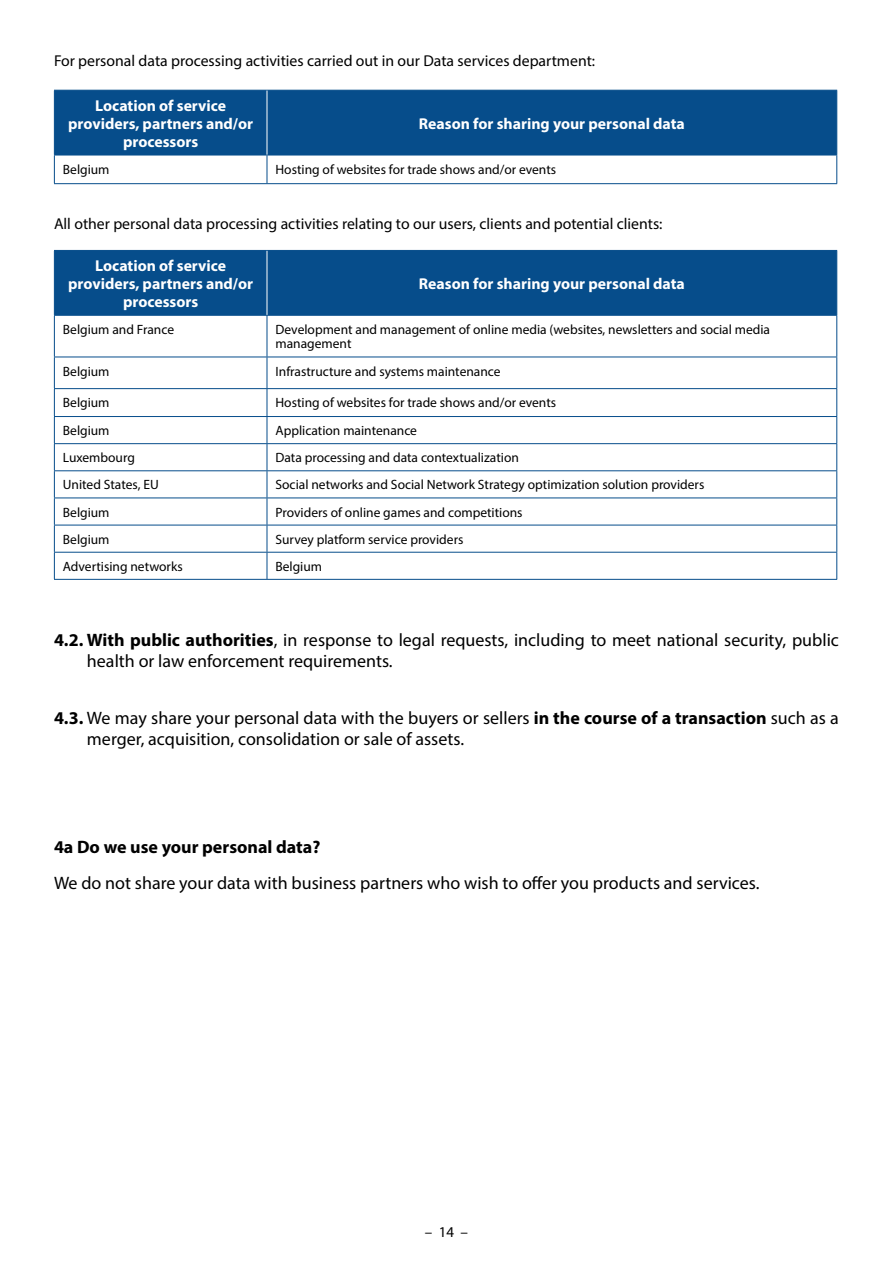
<style>
.page{position:relative;width:893px;height:1263px;background:#fff}
.page>*{position:absolute;margin:0;border:0;box-sizing:border-box;transform-origin:0 0}
.t1{font:18px/21px "Myriad Pro";color:#000}
.t2{font:700 18px "Myriad Pro";color:#000}
.t3{font:700 15.75px/18px "Myriad Pro";color:#fff;text-align:center}
.t4{font:15.75px "Myriad Pro";color:#000}
.t5{font:15px "Myriad Pro";color:#000}
.t6{font:13.5px/14.5px "Myriad Pro";color:#000}
.s1{font-weight:700}
</style>
<div class="page">
<div style="left:55px;top:91px;width:781px;height:64px;background:#064d8b"></div>
<hr style="left:54px;top:90px;width:213px;height:1px;background:#064d8b">
<hr style="left:54px;top:91px;width:1px;height:64px;background:#064d8b">
<hr style="left:267px;top:90px;width:570px;height:1px;background:#064d8b">
<hr style="left:836px;top:91px;width:1px;height:64px;background:#064d8b">
<svg style="left:54px;top:155px;width:783px;height:28px"></svg>
<hr style="left:54px;top:183px;width:213px;height:1px;background:#064d8b">
<hr style="left:267px;top:183px;width:570px;height:1px;background:#064d8b">
<hr style="left:267px;top:91px;width:1px;height:64px;background:#fff">
<div style="left:55px;top:251px;width:781px;height:64px;background:#064d8b"></div>
<svg style="left:55px;top:389px;width:781px;height:190px"></svg>
<hr style="left:54px;top:250px;width:213px;height:1px;background:#064d8b">
<hr style="left:54px;top:251px;width:1px;height:64px;background:#064d8b">
<hr style="left:267px;top:250px;width:570px;height:1px;background:#064d8b">
<hr style="left:836px;top:251px;width:1px;height:64px;background:#064d8b">
<hr style="left:54px;top:315px;width:213px;height:1px;background:#064d8b">
<hr style="left:54px;top:316px;width:1px;height:41px;background:#064d8b">
<hr style="left:267px;top:315px;width:570px;height:1px;background:#064d8b">
<hr style="left:267px;top:316px;width:1px;height:41px;background:#064d8b">
<hr style="left:836px;top:316px;width:1px;height:41px;background:#064d8b">
<hr style="left:54px;top:357px;width:213px;height:1px;background:#064d8b">
<hr style="left:54px;top:357px;width:1px;height:31px;background:#064d8b">
<hr style="left:267px;top:357px;width:570px;height:1px;background:#064d8b">
<hr style="left:267px;top:357px;width:1px;height:31px;background:#064d8b">
<hr style="left:836px;top:357px;width:1px;height:31px;background:#064d8b">
<hr style="left:54px;top:388px;width:213px;height:1px;background:#064d8b">
<hr style="left:267px;top:388px;width:570px;height:1px;background:#064d8b">
<hr style="left:54px;top:416px;width:213px;height:1px;background:#064d8b">
<hr style="left:267px;top:416px;width:570px;height:1px;background:#064d8b">
<hr style="left:54px;top:443px;width:213px;height:1px;background:#064d8b">
<hr style="left:267px;top:443px;width:570px;height:1px;background:#064d8b">
<hr style="left:54px;top:470px;width:213px;height:1px;background:#064d8b">
<hr style="left:267px;top:470px;width:570px;height:1px;background:#064d8b">
<hr style="left:54px;top:498px;width:213px;height:1px;background:#064d8b">
<hr style="left:267px;top:498px;width:570px;height:1px;background:#064d8b">
<hr style="left:54px;top:525px;width:213px;height:1px;background:#064d8b">
<hr style="left:267px;top:525px;width:570px;height:1px;background:#064d8b">
<hr style="left:54px;top:552px;width:213px;height:1px;background:#064d8b">
<svg style="left:54px;top:389px;width:1px;height:190px"></svg>
<hr style="left:267px;top:552px;width:570px;height:1px;background:#064d8b">
<svg style="left:267px;top:389px;width:1px;height:190px"></svg>
<svg style="left:836px;top:389px;width:1px;height:190px"></svg>
<hr style="left:54px;top:579px;width:213px;height:1px;background:#064d8b">
<hr style="left:267px;top:579px;width:570px;height:1px;background:#064d8b">
<hr style="left:267px;top:251px;width:1px;height:64px;background:#fff">
<p class="t4" style="left:54px;top:51px;width:543px">For personal data processing activities carried out in our Data services department:</p>
<p class="t3" style="left:68px;top:96px;width:187px">Location of service providers, partners and/or processors</p>
<p class="t3" style="left:419px;top:114px;width:267px">Reason for sharing your personal data</p>
<p class="t6" style="left:63px;top:162px;width:48px">Belgium</p>
<p class="t6" style="left:275px;top:162px;width:282px">Hosting of websites for trade shows and/or events</p>
<p class="t4" style="left:54px;top:214px;width:610px">All other personal data processing activities relating to our users, clients and potential clients:</p>
<p class="t3" style="left:68px;top:256px;width:187px">Location of service providers, partners and/or processors</p>
<p class="t3" style="left:419px;top:274px;width:267px">Reason for sharing your personal data</p>
<p class="t6" style="left:63px;top:322px;width:113px">Belgium and France</p>
<p class="t6" style="left:275px;top:322px;width:496px">Development and management of online media (websites, newsletters and social media management</p>
<p class="t6" style="left:63px;top:364px;width:48px">Belgium</p>
<p class="t6" style="left:275px;top:364px;width:227px">Infrastructure and systems maintenance</p>
<p class="t6" style="left:63px;top:395px;width:48px">Belgium</p>
<p class="t6" style="left:275px;top:395px;width:282px">Hosting of websites for trade shows and/or events</p>
<p class="t6" style="left:63px;top:423px;width:48px">Belgium</p>
<p class="t6" style="left:275px;top:423px;width:143px">Application maintenance</p>
<p class="t6" style="left:63px;top:450px;width:74px">Luxembourg</p>
<p class="t6" style="left:275px;top:450px;width:245px">Data processing and data contextualization</p>
<p class="t6" style="left:63px;top:477px;width:97px">United States, EU</p>
<p class="t6" style="left:275px;top:477px;width:430px">Social networks and Social Network Strategy optimization solution providers</p>
<p class="t6" style="left:63px;top:504px;width:48px">Belgium</p>
<p class="t6" style="left:275px;top:504px;width:249px">Providers of online games and competitions</p>
<p class="t6" style="left:63px;top:532px;width:48px">Belgium</p>
<p class="t6" style="left:275px;top:532px;width:189px">Survey platform service providers</p>
<p class="t6" style="left:63px;top:559px;width:121px">Advertising networks</p>
<p class="t6" style="left:275px;top:559px;width:48px">Belgium</p>
<h1 class="t1" style="left:87px;top:629px;width:753px;text-indent:-33px"><span class="s1">4.2. With public authorities</span>, in response to legal requests, including to meet national security, public health or law enforcement requirements.</h1>
<h1 class="t1" style="left:87px;top:707px;width:753px;text-indent:-33px"><span class="s1">4.3.</span> We may share your personal data with the buyers or sellers <span class="s1">in the course of a transaction</span> such as a merger, acquisition, consolidation or sale of assets.</h1>
<h1 class="t2" style="left:54px;top:835px;width:268px">4a Do we use your personal data?</h1>
<h1 class="t1" style="left:54px;top:872px;width:707px">We do not share your data with business partners who wish to offer you products and services.</h1>
<p class="t5" style="left:425px;top:1223px;width:45px">– 14 –</p>
</div>
